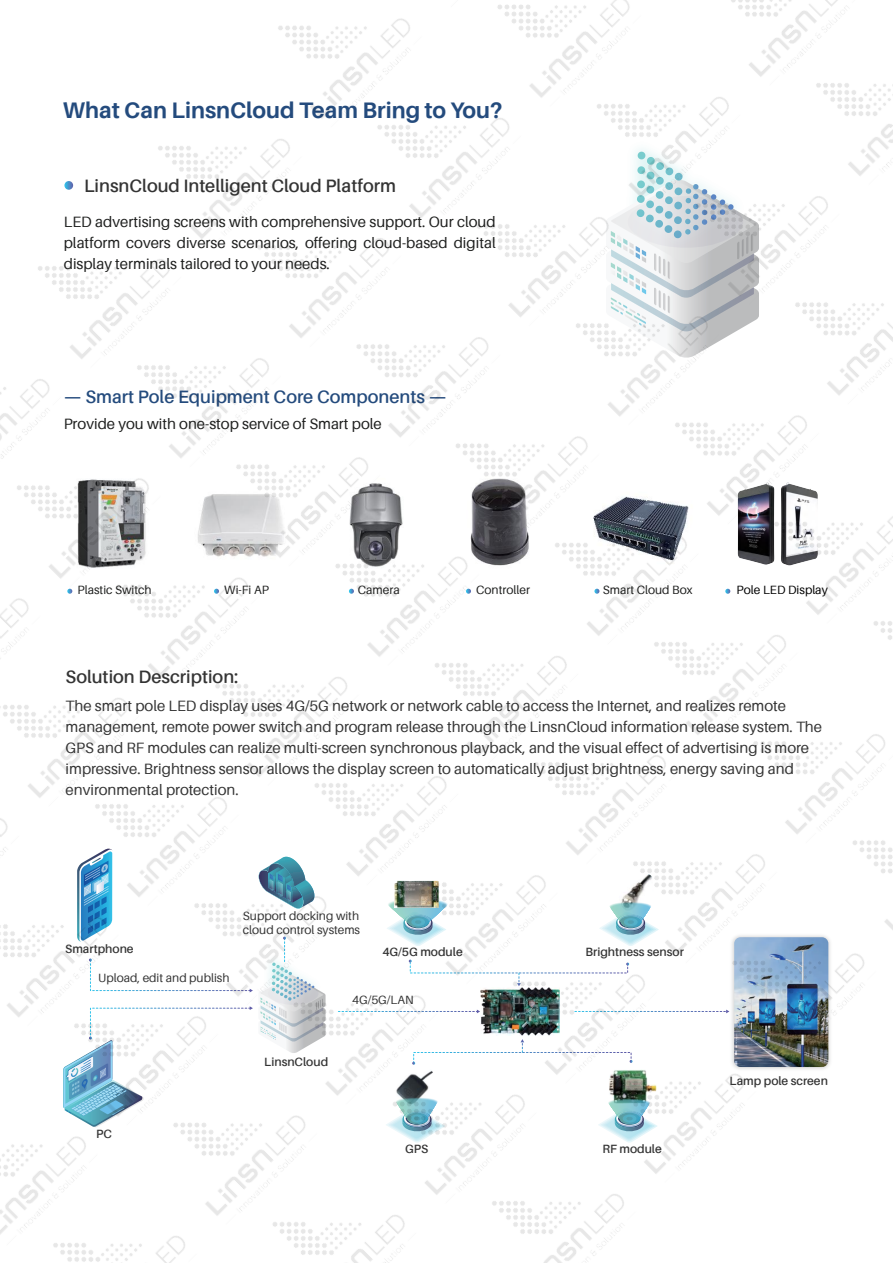
<style>
.page{position:relative;width:893px;height:1263px;background:#fff}
.page>*{position:absolute;margin:0;border:0;box-sizing:border-box;transform-origin:0 0}
.t1{font:700 22.5px "Aileron";color:#244b7d}
.t2{font:600 18px "Aileron";color:#343434}
.t3{font:600 18px "Aileron";color:#244b7d}
.t4{font:15px/21px "Aileron";color:#343434}
.t5{font:15px/21px "Aileron";color:#1e1f1e;text-align:justify}
.t6{font:600 12px "Aileron";color:#343434}
.t7{font:12px/14.4px "Aileron";color:#343434}
.t8{font:12px "Aileron";color:#1e1f1e}
.t9{font:12px "Aileron";color:#000}
</style>
<div class="page">
<img style="left:485px;top:550px;width:43px;height:16px">
<img style="left:201px;top:496px;width:8px;height:18px">
<svg style="left:627px;top:211px;width:132px;height:126px"></svg>
<svg style="left:64px;top:181px;width:9px;height:9px"></svg>
<img style="left:737px;top:529px;width:10px;height:31px">
<img style="left:480px;top:989px;width:6px;height:42px">
<svg style="left:444px;top:1009px;width:36px;height:4px"></svg>
<img style="left:726px;top:934px;width:138px;height:133px">
<img style="left:60px;top:1236px;width:125px;height:27px">
<img style="left:0;top:1136px;width:104px;height:114px">
<img style="left:0;top:1136px;width:5px;height:15px">
<img style="left:280px;top:1215px;width:125px;height:48px">
<img style="left:180px;top:1115px;width:143px;height:114px">
<img style="left:63px;top:990px;width:161px;height:140px">
<img style="left:0;top:911px;width:125px;height:120px">
<img style="left:0;top:818px;width:26px;height:114px">
<img style="left:499px;top:1194px;width:125px;height:69px">
<img style="left:386px;top:1031px;width:157px;height:177px">
<img style="left:266px;top:995px;width:178px;height:114px">
<img style="left:167px;top:856px;width:177px;height:154px">
<img style="left:77px;top:797px;width:168px;height:114px">
<img style="left:3px;top:698px;width:143px;height:114px">
<img style="left:0;top:598px;width:47px;height:114px">
<img style="left:598px;top:1010px;width:164px;height:164px">
<img style="left:486px;top:924px;width:177px;height:164px">
<img style="left:387px;top:875px;width:177px;height:114px">
<img style="left:287px;top:776px;width:178px;height:114px">
<img style="left:222px;top:677px;width:143px;height:114px">
<img style="left:123px;top:514px;width:143px;height:177px">
<img style="left:24px;top:478px;width:143px;height:114px">
<img style="left:0;top:379px;width:68px;height:114px">
<img style="left:606px;top:854px;width:177px;height:114px">
<img style="left:541px;top:755px;width:143px;height:114px">
<img style="left:442px;top:656px;width:143px;height:114px">
<img style="left:342px;top:493px;width:143px;height:177px">
<img style="left:209px;top:457px;width:177px;height:114px">
<img style="left:144px;top:358px;width:143px;height:114px">
<img style="left:38px;top:259px;width:150px;height:114px">
<img style="left:825px;top:848px;width:68px;height:99px">
<img style="left:760px;top:734px;width:130px;height:114px">
<img style="left:661px;top:588px;width:143px;height:161px">
<img style="left:528px;top:496px;width:177px;height:153px">
<img style="left:428px;top:436px;width:178px;height:114px">
<img style="left:363px;top:337px;width:143px;height:114px">
<img style="left:264px;top:238px;width:143px;height:114px">
<img style="left:158px;top:139px;width:150px;height:114px">
<img style="left:747px;top:516px;width:146px;height:113px">
<img style="left:648px;top:415px;width:177px;height:114px">
<img style="left:583px;top:253px;width:143px;height:177px">
<img style="left:484px;top:211px;width:143px;height:120px">
<img style="left:384px;top:118px;width:143px;height:114px">
<img style="left:278px;top:18px;width:150px;height:114px">
<img style="left:802px;top:303px;width:91px;height:92px">
<img style="left:669px;top:196px;width:177px;height:114px">
<img style="left:604px;top:97px;width:143px;height:114px">
<img style="left:505px;top:0;width:143px;height:112px">
<img style="left:497px;top:0;width:51px;height:12px">
<img style="left:823px;top:84px;width:70px;height:92px">
<img style="left:731px;top:0;width:136px;height:91px">
<h1 class="t1" style="left:63px;top:98px;width:441px">What Can LinsnCloud Team Bring to You?</h1>
<p class="t2" style="left:84px;top:176px;width:313px">LinsnCloud Intelligent Cloud Platform</p>
<p class="t5" style="left:64px;top:211px;width:433px">LED advertising screens with comprehensive support. Our cloud platform covers diverse scenarios, offering cloud-based digital display terminals tailored to your needs.</p>
<p class="t3" style="left:64px;top:387px;width:384px">— Smart Pole Equipment Core Components —</p>
<p class="t5" style="left:64px;top:413px;width:320px">Provide you with one-stop service of Smart pole</p>
<p class="t8" style="left:78px;top:584px;width:76px">Plastic Switch</p>
<p class="t9" style="left:737px;top:583px;width:93px">Pole LED Display</p>
<p class="t8" style="left:224px;top:584px;width:46px">Wi-Fi AP</p>
<p class="t8" style="left:358px;top:583px;width:43px">Camera</p>
<p class="t8" style="left:476px;top:584px;width:55px">Controller</p>
<p class="t8" style="left:603px;top:584px;width:91px">Smart Cloud Box</p>
<p class="t2" style="left:66px;top:667px;width:174px">Solution Description:</p>
<p class="t4" style="left:66px;top:696px;width:758px">The smart pole LED display uses 4G/5G network or network cable to access the Internet, and realizes remote management, remote power switch and program release through the LinsnCloud information release system. The GPS and RF modules can realize multi-screen synchronous playback, and the visual effect of advertising is more impressive. Brightness sensor allows the display screen to automatically adjust brightness, energy saving and environmental protection.</p>
<p class="t7" style="left:243px;top:908px;width:119px">Support docking with cloud control systems</p>
<p class="t6" style="left:65px;top:942px;width:70px">Smartphone</p>
<p class="t6" style="left:382px;top:945px;width:82px">4G/5G module</p>
<p class="t7" style="left:98px;top:971px;width:133px">Upload, edit and publish</p>
<p class="t6" style="left:96px;top:1127px;width:17px">PC</p>
<p class="t6" style="left:264px;top:1056px;width:65px">LinsnCloud</p>
<p class="t7" style="left:352px;top:992px;width:63px">4G/5G/LAN</p>
<p class="t6" style="left:585px;top:945px;width:100px">Brightness sensor</p>
<p class="t6" style="left:405px;top:1142px;width:25px">GPS</p>
<p class="t6" style="left:602px;top:1142px;width:61px">RF module</p>
<p class="t6" style="left:730px;top:1074px;width:100px">Lamp pole screen</p>
</div>
